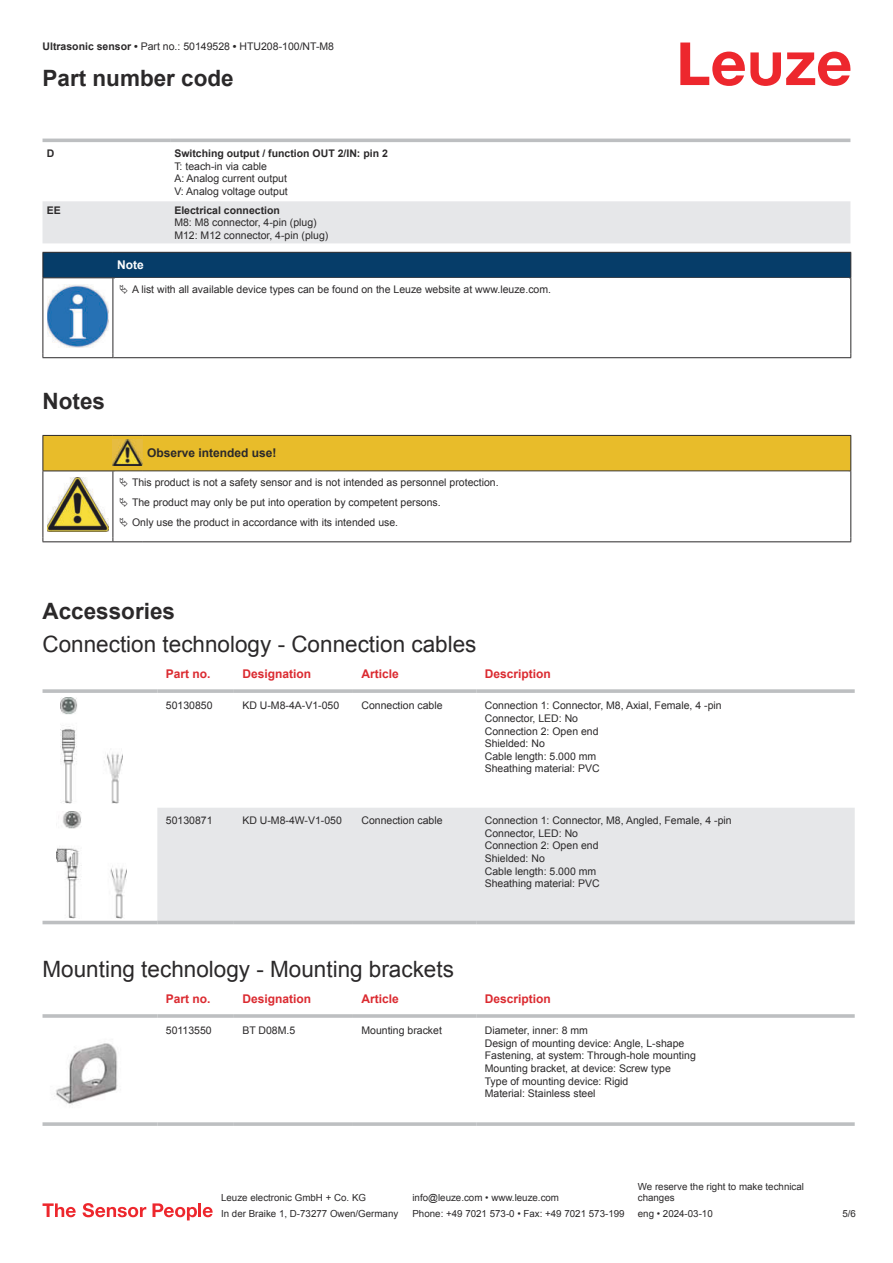
<style>
.page{position:relative;width:893px;height:1263px;background:#fff}
.page>*{position:absolute;margin:0;border:0;box-sizing:border-box;transform-origin:0 0}
.t1{font:22.5px "Arial";color:#2b292a}
.t2{font:700 22.5px "Arial";color:#2b292a}
.t3{font:700 12px "Arial";color:#db2a30}
.t4{font:700 12px "Arial";color:#2b292a}
.t5{font:700 12px "Arial";color:#fff}
.t6{font:10.5px/12.6px "Arial";color:#2b292a}
.t7{font:700 10.5px "Arial";color:#2b292a}
.t8{font:9.75px/11.7px "Arial";color:#2b292a}
.s1{font-weight:700}
</style>
<div class="page">
<svg style="left:680px;top:43px;width:170px;height:43px"></svg>
<svg style="left:43px;top:138px;width:807px;height:1px"></svg>
<div style="left:43px;top:201px;width:807px;height:42px;background:#e6e7e9"></div>
<hr style="left:43px;top:139px;width:127px;height:3px;background:#bdbfc1">
<hr style="left:170px;top:139px;width:680px;height:3px;background:#bdbfc1">
<svg style="left:43px;top:803px;width:812px;height:122px"></svg>
<div style="left:157px;top:808px;width:698px;height:113px;background:#e6e7e9"></div>
<svg style="left:43px;top:689px;width:114px;height:4px"></svg>
<svg style="left:157px;top:689px;width:77px;height:4px"></svg>
<svg style="left:234px;top:689px;width:119px;height:4px"></svg>
<svg style="left:353px;top:689px;width:123px;height:4px"></svg>
<svg style="left:476px;top:689px;width:379px;height:4px;background:#c3c5c7"></svg>
<hr style="left:43px;top:921px;width:114px;height:3px;background:#bdbfc1">
<hr style="left:157px;top:921px;width:77px;height:3px;background:#bdbfc1">
<hr style="left:234px;top:921px;width:119px;height:3px;background:#bdbfc1">
<hr style="left:353px;top:921px;width:123px;height:3px;background:#bdbfc1">
<hr style="left:476px;top:921px;width:379px;height:3px;background:#bdbfc1">
<img style="left:60px;top:697px;width:63px;height:106px">
<img style="left:56px;top:812px;width:70px;height:106px">
<hr style="left:43px;top:1014px;width:114px;height:4px;background:#c3c5c7">
<svg style="left:157px;top:1014px;width:77px;height:4px"></svg>
<hr style="left:234px;top:1014px;width:119px;height:4px;background:#c4c6c7">
<hr style="left:353px;top:1014px;width:123px;height:4px;background:#c3c5c7">
<svg style="left:476px;top:1014px;width:379px;height:4px;background:#c3c5c7"></svg>
<svg style="left:43px;top:1122px;width:114px;height:4px"></svg>
<svg style="left:157px;top:1122px;width:77px;height:4px"></svg>
<svg style="left:234px;top:1122px;width:119px;height:4px"></svg>
<svg style="left:353px;top:1122px;width:123px;height:4px"></svg>
<svg style="left:476px;top:1122px;width:379px;height:4px;background:#c3c5c7"></svg>
<img style="left:54px;top:1043px;width:64px;height:62px">
<svg style="left:43px;top:1203px;width:33px;height:14px"></svg>
<svg style="left:83px;top:1203px;width:63px;height:14px"></svg>
<svg style="left:153px;top:1203px;width:44px;height:17px"></svg>
<hr style="left:198px;top:1203px;width:3px;height:14px;background:#ed272d">
<svg style="left:203px;top:1207px;width:10px;height:10px"></svg>
<div style="left:43px;top:252px;width:808px;height:26px;background:#063d69"></div>
<hr style="left:113px;top:277px;width:738px;height:1px;background:#2b292a">
<hr style="left:43px;top:278px;width:1px;height:75px;background:#2b292a">
<hr style="left:113px;top:278px;width:1px;height:75px;background:#2b292a">
<hr style="left:850px;top:278px;width:1px;height:75px;background:#2b292a">
<hr style="left:43px;top:357px;width:70px;height:1px;background:#2b292a">
<hr style="left:113px;top:357px;width:738px;height:1px;background:#2b292a">
<img style="left:47px;top:284px;width:61px;height:63px">
<hr style="left:43px;top:541px;width:70px;height:1px;background:#2b292a">
<hr style="left:113px;top:541px;width:30px;height:1px;background:#2b292a">
<hr style="left:143px;top:541px;width:708px;height:1px;background:#2b292a">
<svg style="left:43px;top:435px;width:808px;height:106px"></svg>
<p class="t6" style="left:43px;top:41px;width:293px"><span class="s1">Ultrasonic sensor •</span> Part no.: 50149528 <span class="s1">•</span> HTU208-100/NT-M8</p>
<h1 class="t2" style="left:43px;top:69px;width:193px">Part number code</h1>
<p class="t7" style="left:47px;top:149px;width:9px">D</p>
<p class="t7" style="left:174px;top:149px;width:215px">Switching output / function OUT 2/IN: pin 2</p>
<p class="t6" style="left:174px;top:161px;width:115px">T: teach-in via cable<br>A: Analog current output<br>V: Analog voltage output</p>
<p class="t7" style="left:47px;top:206px;width:16px">EE</p>
<p class="t7" style="left:174px;top:206px;width:107px">Electrical connection</p>
<p class="t6" style="left:174px;top:217px;width:156px">M8: M8 connector, 4-pin (plug)<br>M12: M12 connector, 4-pin (plug)</p>
<p class="t5" style="left:117px;top:260px;width:28px">Note</p>
<p class="t6" style="left:132px;top:283px;width:421px">A list with all available device types can be found on the Leuze website at www.leuze.com.</p>
<h1 class="t2" style="left:43px;top:392px;width:64px">Notes</h1>
<p class="t4" style="left:147px;top:448px;width:131px">Observe intended use!</p>
<p class="t6" style="left:132px;top:473px;width:368px;line-height:20.2px">This product is not a safety sensor and is not intended as personnel protection.<br>The product may only be put into operation by competent persons.<br>Only use the product in accordance with its intended use.</p>
<h1 class="t2" style="left:43px;top:602px;width:134px">Accessories</h1>
<h1 class="t1" style="left:43px;top:636px;width:435px">Connection technology - Connection cables</h1>
<p class="t3" style="left:166px;top:669px;width:46px">Part no.</p>
<p class="t3" style="left:242px;top:669px;width:70px">Designation</p>
<p class="t3" style="left:361px;top:669px;width:39px">Article</p>
<p class="t3" style="left:485px;top:669px;width:68px">Description</p>
<p class="t6" style="left:166px;top:700px;width:48px">50130850</p>
<p class="t6" style="left:242px;top:700px;width:98px">KD U-M8-4A-V1-050</p>
<p class="t6" style="left:361px;top:700px;width:83px">Connection cable</p>
<p class="t6" style="left:485px;top:700px;width:238px">Connection 1: Connector, M8, Axial, Female, 4 -pin<br>Connector, LED: No<br>Connection 2: Open end<br>Shielded: No<br>Cable length: 5.000 mm<br>Sheathing material: PVC</p>
<p class="t6" style="left:166px;top:815px;width:48px">50130871</p>
<p class="t6" style="left:242px;top:815px;width:101px">KD U-M8-4W-V1-050</p>
<p class="t6" style="left:361px;top:815px;width:83px">Connection cable</p>
<p class="t6" style="left:485px;top:815px;width:248px">Connection 1: Connector, M8, Angled, Female, 4 -pin<br>Connector, LED: No<br>Connection 2: Open end<br>Shielded: No<br>Cable length: 5.000 mm<br>Sheathing material: PVC</p>
<h1 class="t1" style="left:43px;top:960px;width:413px">Mounting technology - Mounting brackets</h1>
<p class="t3" style="left:166px;top:994px;width:46px">Part no.</p>
<p class="t3" style="left:242px;top:994px;width:70px">Designation</p>
<p class="t3" style="left:361px;top:994px;width:39px">Article</p>
<p class="t3" style="left:485px;top:994px;width:68px">Description</p>
<p class="t6" style="left:166px;top:1025px;width:47px">50113550</p>
<p class="t6" style="left:242px;top:1025px;width:54px">BT D08M.5</p>
<p class="t6" style="left:361px;top:1025px;width:82px">Mounting bracket</p>
<p class="t6" style="left:485px;top:1025px;width:213px">Diameter, inner: 8 mm<br>Design of mounting device: Angle, L-shape Fastening, at system: Through-hole mounting Mounting bracket, at device: Screw type Type of mounting device: Rigid<br>Material: Stainless steel</p>
<p class="t8" style="left:221px;top:1193px;width:146px">Leuze electronic GmbH + Co. KG</p>
<p class="t8" style="left:412px;top:1193px;width:148px">info@leuze.com • www.leuze.com</p>
<p class="t8" style="left:638px;top:1181px;width:168px">We reserve the right to make technical changes</p>
<p class="t8" style="left:221px;top:1208px;width:179px">In der Braike 1, D-73277 Owen/Germany</p>
<p class="t8" style="left:412px;top:1208px;width:214px">Phone: +49 7021 573-0 • Fax: +49 7021 573-199</p>
<p class="t8" style="left:638px;top:1208px;width:76px">eng • 2024-03-10</p>
<p class="t8" style="left:842px;top:1209px;width:15px">5 /6</p>
</div>
